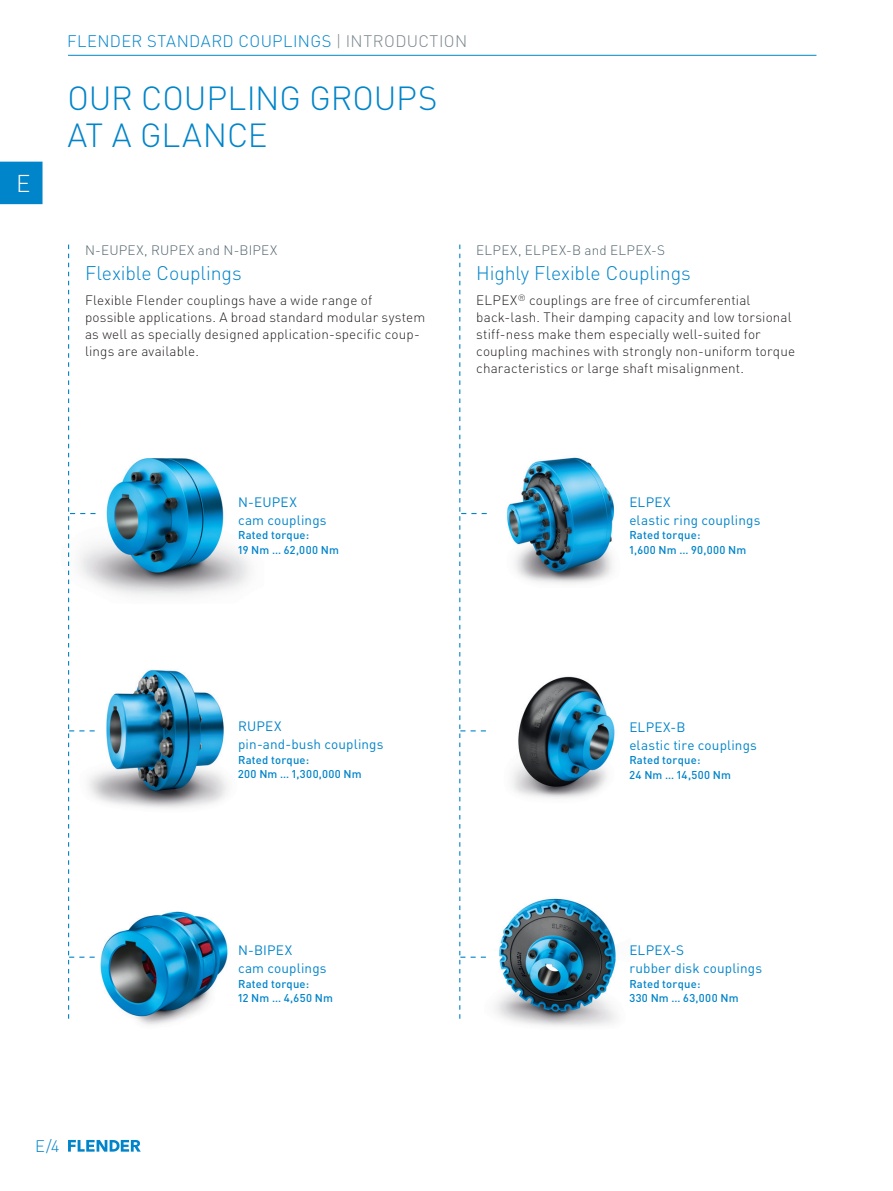
<style>
.page{position:relative;width:893px;height:1191px;background:#fff}
.page>*{position:absolute;margin:0;border:0;box-sizing:border-box;transform-origin:0 0}
.t1{font:300 33px/36.3px "DIN Pro";letter-spacing:-.005em;color:#0084ca}
.t2{font:300 24px "DIN Pro";color:#fff}
.t3{font:300 19.5px "DIN Pro";letter-spacing:-.005em;color:#0084ca}
.t4{font:300 16.5px "DIN Pro";letter-spacing:.025em;color:#0084ca}
.t5{font:300 13.5px/17px "DIN Pro";letter-spacing:.01em;color:#231f20}
.t6{font:13.5px/17.5px "DIN Pro";letter-spacing:.015em;color:#0084ca}
.t7{font:300 13.5px "DIN Pro";letter-spacing:.02em;color:#53656e}
.t8{font:500 11.25px/14.7px "DIN Pro";letter-spacing:.02em;color:#0084ca}
.s1{color:#7a868d}
</style>
<div class="page">
<hr style="left:68px;top:55px;width:748px;height:1px;background:#0084ca">
<img style="left:495px;top:898px;width:121px;height:128px">
<img style="left:507px;top:457px;width:108px;height:127px">
<img style="left:512px;top:676px;width:103px;height:122px">
<img style="left:96px;top:458px;width:154px;height:139px">
<img style="left:68px;top:911px;width:160px;height:114px">
<img style="left:96px;top:670px;width:132px;height:138px">
<svg style="left:68px;top:244px;width:28px;height:774px"></svg>
<svg style="left:459px;top:244px;width:28px;height:774px"></svg>
<svg style="left:68px;top:1140px;width:73px;height:11px"></svg>
<div style="left:0;top:162px;width:43px;height:42px;background:#0084ca"></div>
<h2 class="t2" style="left:16px;top:165px;width:16px">E</h2>
<p class="t4" style="left:67px;top:28px;width:402px">FLENDER STANDARD COUPLINGS <span class="s1">| INTRODUCTION</span></p>
<h1 class="t1" style="left:67px;top:78px;width:372px">OUR COUPLING GROUPS<br>AT A GLANCE</h1>
<p class="t7" style="left:85px;top:240px;width:194px">N-EUPEX, RUPEX and N-BIPEX</p>
<h3 class="t3" style="left:85px;top:258px;width:158px">Flexible Couplings</h3>
<p class="t5" style="left:85px;top:291px;width:342px">Flexible Flender couplings have a wide range of possible applications. A broad standard modular system as well as specially designed application-specific coup&shy;lings are available.</p>
<p class="t7" style="left:476px;top:240px;width:190px">ELPEX, ELPEX-B and ELPEX-S</p>
<h3 class="t3" style="left:476px;top:258px;width:216px">Highly Flexible Couplings</h3>
<p class="t5" style="left:476px;top:291px;width:320px">ELPEX<sup>®</sup> couplings are free of circumferential back-lash. Their damping capacity and low torsional stiff-ness make them especially well-suited for coupling machines with strongly non-uniform torque characteristics or large shaft misalignment.</p>
<p class="t6" style="left:238px;top:492px;width:90px">N-EUPEX<br>cam couplings</p>
<p class="t8" style="left:238px;top:527px;width:102px">Rated torque:<br>19 Nm … 62,000 Nm</p>
<p class="t6" style="left:629px;top:492px;width:133px">ELPEX<br>elastic ring couplings</p>
<p class="t8" style="left:629px;top:527px;width:119px">Rated torque:<br>1,600 Nm … 90,000 Nm</p>
<p class="t4" style="left:35px;top:1133px;width:26px">E/4</p>
<p class="t6" style="left:238px;top:717px;width:147px">RUPEX<br>pin-and-bush couplings</p>
<p class="t8" style="left:238px;top:751px;width:125px">Rated torque:<br>200 Nm … 1,300,000 Nm</p>
<p class="t6" style="left:238px;top:941px;width:90px">N-BIPEX<br>cam couplings</p>
<p class="t8" style="left:238px;top:975px;width:96px">Rated torque:<br>12 Nm … 4,650 Nm</p>
<p class="t6" style="left:629px;top:717px;width:129px">ELPEX-B<br>elastic tire couplings</p>
<p class="t8" style="left:629px;top:752px;width:103px">Rated torque:<br>24 Nm … 14,500 Nm</p>
<p class="t6" style="left:629px;top:941px;width:134px">ELPEX-S<br>rubber disk couplings</p>
<p class="t8" style="left:629px;top:975px;width:111px">Rated torque:<br>330 Nm … 63,000 Nm</p>
</div>
